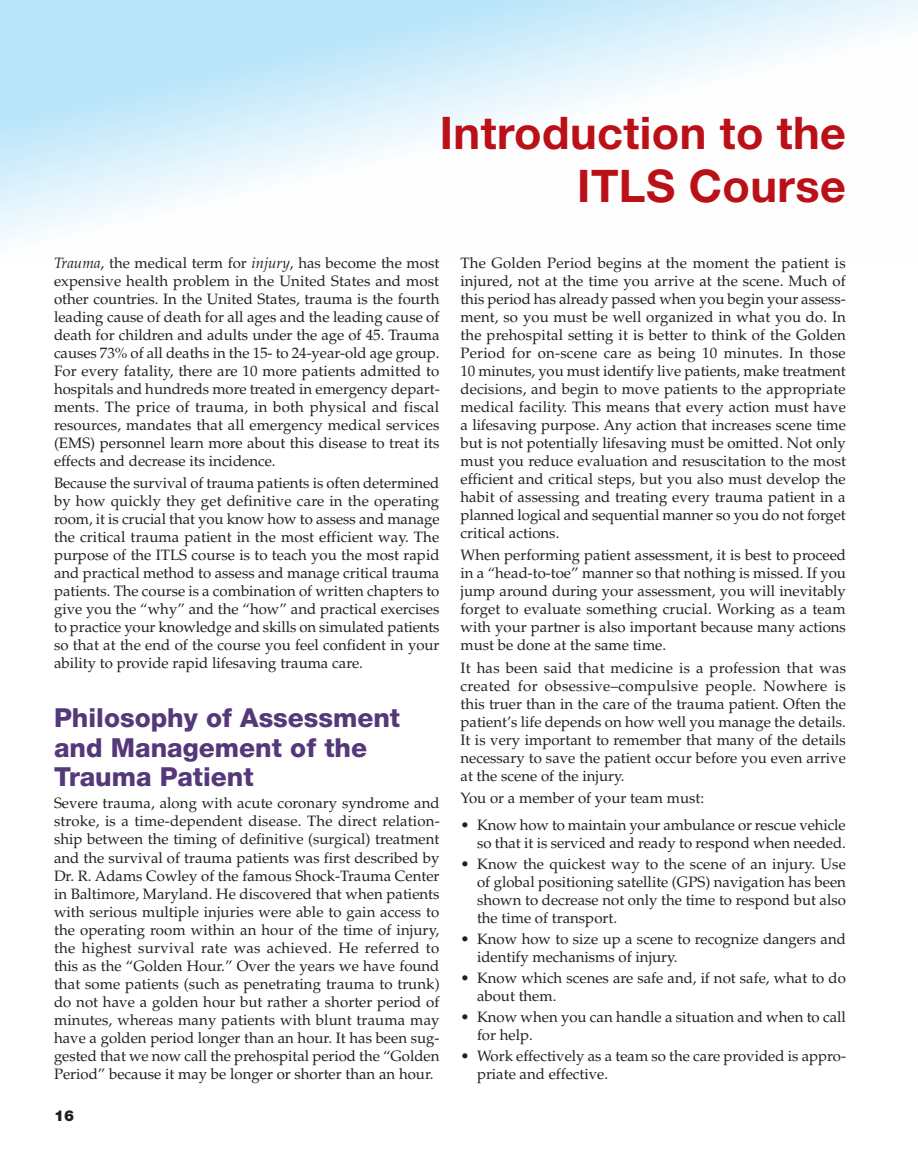
<style>
.page{position:relative;width:918px;height:1175px;background:#fff}
.page>*{position:absolute;margin:0;border:0;box-sizing:border-box;transform-origin:0 0}
.t1{font:700 45px/52.5px "Helvetica Neue LT Std";letter-spacing:.01em;color:#bb1018;text-align:right}
.t2{font:800 26.25px/29.2px "Helvetica Neue LTW1 G";color:#55387a}
.t3{font:15px/18px "Palatino LT Pro";color:#231f20;text-align:justify}
.t4{font:900 15px "Helvetica Neue LTW1 G";color:#231f20}
.s1{font-style:italic}
</style>
<div class="page">
<svg style="left:0;top:0;width:918px;height:241px"></svg>
<p class="t1" style="left:440px;top:106px;width:408px">Introduction to the<br>ITLS Course</p>
<p class="t3" style="left:54px;top:253px;width:387px"><span class="s1">Trauma</span>, the medical term for <span class="s1">injury</span>, has become the most expensive health problem in the United States and most other countries. In the United States, trauma is the fourth leading cause of death for all ages and the leading cause of death for children and adults under the age of 45. Trauma causes 73% of all deaths in the 15- to 24-year-old age group.<br>For every fatality, there are 10 more patients admitted to hospitals and hundreds more treated in emergency depart&shy;ments. The price of trauma, in both physical and fiscal resources, mandates that all emergency medical services (EMS) personnel learn more about this disease to treat its effects and decrease its incidence.</p>
<p class="t3" style="left:54px;top:474px;width:387px">Because the survival of trauma patients is often determined by how quickly they get definitive care in the operating room, it is crucial that you know how to assess and manage the critical trauma patient in the most efficient way. The purpose of the ITLS course is to teach you the most rapid and practical method to assess and manage critical trauma patients. The course is a combination of written chapters to give you the “why” and the “how” and practical exercises to practice your knowledge and skills on simulated patients so that at the end of the course you feel confident in your ability to provide rapid lifesaving trauma care.</p>
<p class="t2" style="left:54px;top:703px;width:348px">Philosophy of Assessment and Management of the<br>Trauma Patient</p>
<p class="t3" style="left:54px;top:794px;width:387px">Severe trauma, along with acute coronary syndrome and stroke, is a time-dependent disease. The direct relation&shy;ship between the timing of definitive (surgical) treatment and the survival of trauma patients was first described by Dr. R. Adams Cowley of the famous Shock-Trauma Center in Baltimore, Maryland. He discovered that when patients with serious multiple injuries were able to gain access to the operating room within an hour of the time of injury, the highest survival rate was achieved. He referred to this as the “Golden Hour.” Over the years we have found that some patients (such as penetrating trauma to trunk) do not have a golden hour but rather a shorter period of minutes, whereas many patients with blunt trauma may have a golden period longer than an hour. It has been sug&shy;gested that we now call the prehospital period the “Golden Period” because it may be longer or shorter than an hour.</p>
<p class="t4" style="left:54px;top:1106px;width:22px">16</p>
<p class="t3" style="left:460px;top:253px;width:387px">The Golden Period begins at the moment the patient is injured, not at the time you arrive at the scene. Much of this period has already passed when you begin your assess&shy;ment, so you must be well organized in what you do. In the prehospital setting it is better to think of the Golden Period for on-scene care as being 10 minutes. In those 10 minutes, you must identify live patients, make treatment decisions, and begin to move patients to the appropriate medical facility. This means that every action must have a lifesaving purpose. Any action that increases scene time but is not potentially lifesaving must be omitted. Not only must you reduce evaluation and resuscitation to the most efficient and critical steps, but you also must develop the habit of assessing and treating every trauma patient in a planned logical and sequential manner so you do not forget critical actions.</p>
<p class="t3" style="left:460px;top:546px;width:387px">When performing patient assessment, it is best to proceed in a “head-to-toe” manner so that nothing is missed. If you jump around during your assessment, you will inevitably forget to evaluate something crucial. Working as a team with your partner is also important because many actions must be done at the same time.</p>
<p class="t3" style="left:460px;top:658px;width:387px">It has been said that medicine is a profession that was created for obsessive–compulsive people. Nowhere is this truer than in the care of the trauma patient. Often the patient’s life depends on how well you manage the details.<br>It is very important to remember that many of the details necessary to save the patient occur before you even arrive at the scene of the injury.</p>
<p class="t3" style="left:460px;top:789px;width:245px">You or a member of your team must:</p>
<p class="t3" style="left:460px;top:816px;width:387px;text-align:right">• Know how to maintain your ambulance or rescue vehicle so that it is serviced and ready to respond when needed.</p>
<p class="t3" style="left:477px;top:855px;width:371px;text-indent:-16px">• Know the quickest way to the scene of an injury. Use of global positioning satellite (GPS) navigation has been shown to decrease not only the time to respond but also the time of transport.</p>
<p class="t3" style="left:477px;top:930px;width:371px;text-indent:-16px">• Know how to size up a scene to recognize dangers and identify mechanisms of injury.</p>
<p class="t3" style="left:477px;top:969px;width:370px;text-indent:-16px">• Know which scenes are safe and, if not safe, what to do about them.</p>
<p class="t3" style="left:477px;top:1008px;width:370px;text-indent:-16px">• Know when you can handle a situation and when to call for help.</p>
<p class="t3" style="left:477px;top:1047px;width:371px;text-indent:-16px">• Work effectively as a team so the care provided is appro&shy;priate and effective.</p>
</div>
